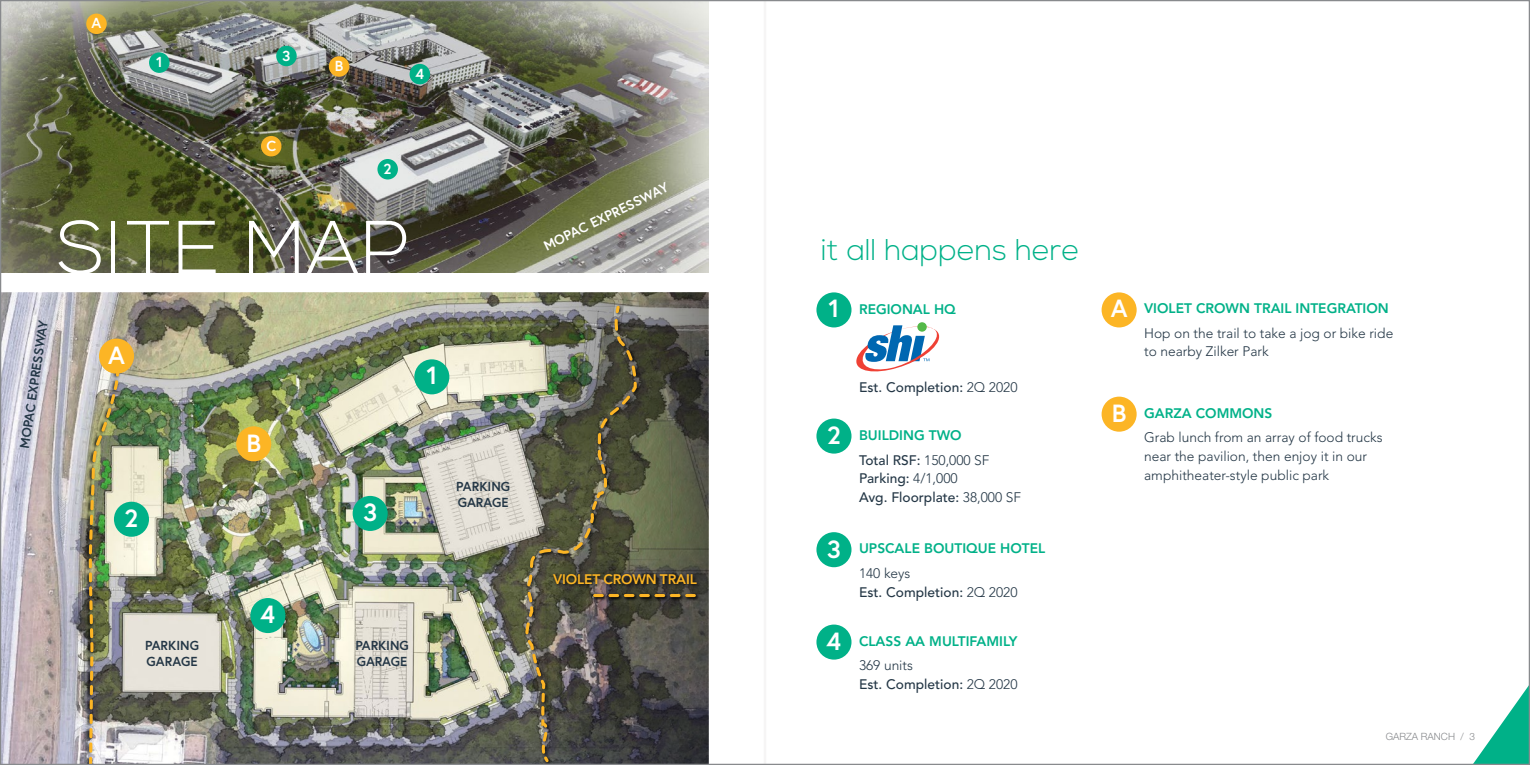
<style>
.page{position:relative;width:1530px;height:765px;background:#fff}
.page>*{position:absolute;margin:0;border:0;box-sizing:border-box;transform-origin:0 0}
.t1{font:300 75px "Nexa";letter-spacing:.025em;color:#fff}
.t2{font:300 30px "Nexa";color:#00b188}
.t3{font:700 24.88px "Europa";color:#fff}
.t4{font:700 14.5px "Europa";color:#fff}
.t5{font:300 13.75px/18.8px "Avenir LT Std";color:#243746}
.t6{font:800 13.75px/24.4px "Avenir LT Std";color:#00b188}
.t7{font:500 13.75px/18.8px "Avenir LT Std";color:#243746}
.t8{font:800 13.75px "Avenir LT Std";letter-spacing:-.01em;color:#fcb525}
.t9{font:700 13.75px "Europa";color:#fff}
.t10{font:700 13px/15.6px "Europa";color:#243746}
.t11{font:300 10px "Helvetica Neue LT Std";color:#888a8d}
.s1{font-family:"Europa";font-weight:700;font-size:24.88px;color:#fff}
.s2{font-weight:300}
.s3{font-weight:500;color:#243746}
.s4{font-weight:300;color:#243746}
.s5{font-weight:800;color:#00b188}
</style>
<div class="page">
<img style="left:2px;top:292px;width:528px;height:471px">
<div style="left:414px;top:359px;width:35px;height:35px;background:#00b188;border-radius:50%"></div>
<div style="left:114px;top:502px;width:35px;height:35px;background:#00b188;border-radius:50%"></div>
<div style="left:353px;top:496px;width:35px;height:35px;background:#00b188;border-radius:50%"></div>
<div style="left:250px;top:598px;width:35px;height:35px;background:#00b188;border-radius:50%"></div>
<div style="left:84px;top:355px;width:41px;height:410px;background:#000;opacity:.92"></div>
<img style="left:87px;top:355px;width:40px;height:408px">
<div style="left:236px;top:426px;width:35px;height:35px;background:#fcb525;border-radius:50%"></div>
<div style="left:816px;top:292px;width:36px;height:35px;background:#00b188;border-radius:50%"></div>
<div style="left:816px;top:419px;width:36px;height:35px;background:#00b188;border-radius:50%"></div>
<div style="left:816px;top:532px;width:36px;height:35px;background:#00b188;border-radius:50%"></div>
<div style="left:1102px;top:292px;width:35px;height:35px;background:#fcb525;border-radius:50%"></div>
<div style="left:1102px;top:397px;width:35px;height:35px;background:#fcb525;border-radius:50%"></div>
<div style="left:816px;top:625px;width:36px;height:35px;background:#00b188;border-radius:50%"></div>
<svg style="left:530px;top:292px;width:179px;height:471px;background:#505146"></svg>
<div style="left:551px;top:572px;width:150px;height:30px;background:#000;opacity:.75"></div>
<div style="left:592px;top:593px;width:108px;height:8px;background:#000;opacity:.92"></div>
<svg style="left:642px;top:594px;width:52px;height:3px"></svg>
<img style="left:2px;top:2px;width:707px;height:271px">
<div style="left:377px;top:159px;width:21px;height:20px;background:#00b188;border-radius:50%"></div>
<div style="left:410px;top:64px;width:20px;height:20px;background:#00b188;border-radius:50%"></div>
<div style="left:276px;top:46px;width:21px;height:20px;background:#00b188;border-radius:50%"></div>
<div style="left:149px;top:52px;width:21px;height:21px;background:#00b188;border-radius:50%"></div>
<div style="left:261px;top:136px;width:20px;height:20px;background:#fcb525;border-radius:50%"></div>
<div style="left:329px;top:56px;width:20px;height:21px;background:#fcb525;border-radius:50%"></div>
<div style="left:86px;top:14px;width:21px;height:20px;background:#fcb525;border-radius:50%"></div>
<div style="left:99px;top:339px;width:35px;height:35px;background:#fcb525;border-radius:50%"></div>
<svg style="left:1473px;top:686px;width:55px;height:77px"></svg>
<svg style="left:917px;top:322px;width:10px;height:10px"></svg>
<svg style="left:856px;top:324px;width:83px;height:47px"></svg>
<div style="left:524px;top:304px;width:118px;height:461px;background:#000;opacity:.92"></div>
<img style="left:524px;top:304px;width:114px;height:459px">
<hr style="left:764px;top:0;width:2px;height:765px;background:#edecec">
<p class="t4" style="left:92px;top:13px;width:11px">A</p>
<p class="t4" style="left:156px;top:52px;width:8px">1</p>
<p class="t4" style="left:282px;top:46px;width:10px">3</p>
<p class="t4" style="left:335px;top:56px;width:10px">B</p>
<p class="t4" style="left:415px;top:64px;width:10px">4</p>
<p class="t4" style="left:266px;top:136px;width:11px">C</p>
<p class="t4" style="left:384px;top:159px;width:10px">2</p>
<h1 class="t1" style="left:57px;top:205px;width:355px">SITE MAP</h1>
<p class="t10" style="left:17px;top:447px;width:131px;rotate:-82deg">MOPAC EXPRESSWAY</p>
<h3 class="t3" style="left:108px;top:338px;width:18px">A</h3>
<h3 class="t3" style="left:246px;top:426px;width:16px">B</h3>
<h3 class="t3" style="left:426px;top:359px;width:13px">1</h3>
<h3 class="t3" style="left:125px;top:501px;width:15px">2</h3>
<h3 class="t3" style="left:363px;top:496px;width:16px">3</h3>
<p class="t10" style="left:456px;top:478px;width:56px">PARKING<br>GARAGE</p>
<h3 class="t3" style="left:260px;top:598px;width:16px">4</h3>
<p class="t10" style="left:145px;top:637px;width:56px">PARKING<br>GARAGE</p>
<p class="t10" style="left:355px;top:637px;width:55px">PARKING<br>GARAGE</p>
<p class="t9" style="left:541px;top:238px;width:138px;rotate:-26deg">MOPAC EXPRESSWAY</p>
<p class="t8" style="left:553px;top:571px;width:145px">VIOLET CROWN TRAIL</p>
<h2 class="t2" style="left:821px;top:232px;width:260px">it all happens here</h2>
<p class="t6" style="left:828px;top:297px;width:129px"><span class="s1">1</span> REGIONAL HQ</p>
<p class="t7" style="left:859px;top:379px;width:160px">Est. Completion: <span class="s2">2Q 2020</span></p>
<p class="t6" style="left:859px;top:423px;width:132px;text-indent:-32px"><span class="s1">2</span> BUILDING TWO<br><span class="s3">Total RSF:</span> <span class="s4">150,000 SF</span></p>
<p class="t7" style="left:859px;top:470px;width:164px">Parking: <span class="s2">4/1,000<br></span>Avg. Floorplate: <span class="s2">38,000 SF</span></p>
<p class="t6" style="left:859px;top:536px;width:188px;text-indent:-32px"><span class="s1">3</span> UPSCALE BOUTIQUE HOTEL<br><span class="s4">140 keys</span></p>
<p class="t7" style="left:859px;top:583px;width:160px">Est. Completion: <span class="s2">2Q 2020</span></p>
<p class="t6" style="left:859px;top:629px;width:160px;text-indent:-33px"><span class="s1">4</span> CLASS AA MULTIFAMILY<br><span class="s4">369 units</span></p>
<p class="t7" style="left:859px;top:675px;width:160px">Est. Completion: <span class="s2">2Q 2020</span></p>
<p class="t5" style="left:1144px;top:296px;width:251px;line-height:24.4px;text-indent:-33px"><span class="s1">A</span> <span class="s5">VIOLET CROWN TRAIL INTEGRATION<br></span>Hop on the trail to take a jog or bike ride</p>
<p class="t5" style="left:1144px;top:342px;width:126px">to nearby Zilker Park</p>
<h3 class="t3" style="left:1112px;top:396px;width:16px">B</h3>
<p class="t6" style="left:1144px;top:401px;width:130px">GARZA COMMONS</p>
<p class="t5" style="left:1144px;top:428px;width:240px">Grab lunch from an array of food trucks near the pavilion, then enjoy it in our amphitheater-style public park</p>
<p class="t11" style="left:1386px;top:730px;width:91px">GARZA RANCH / 3</p>
</div>
